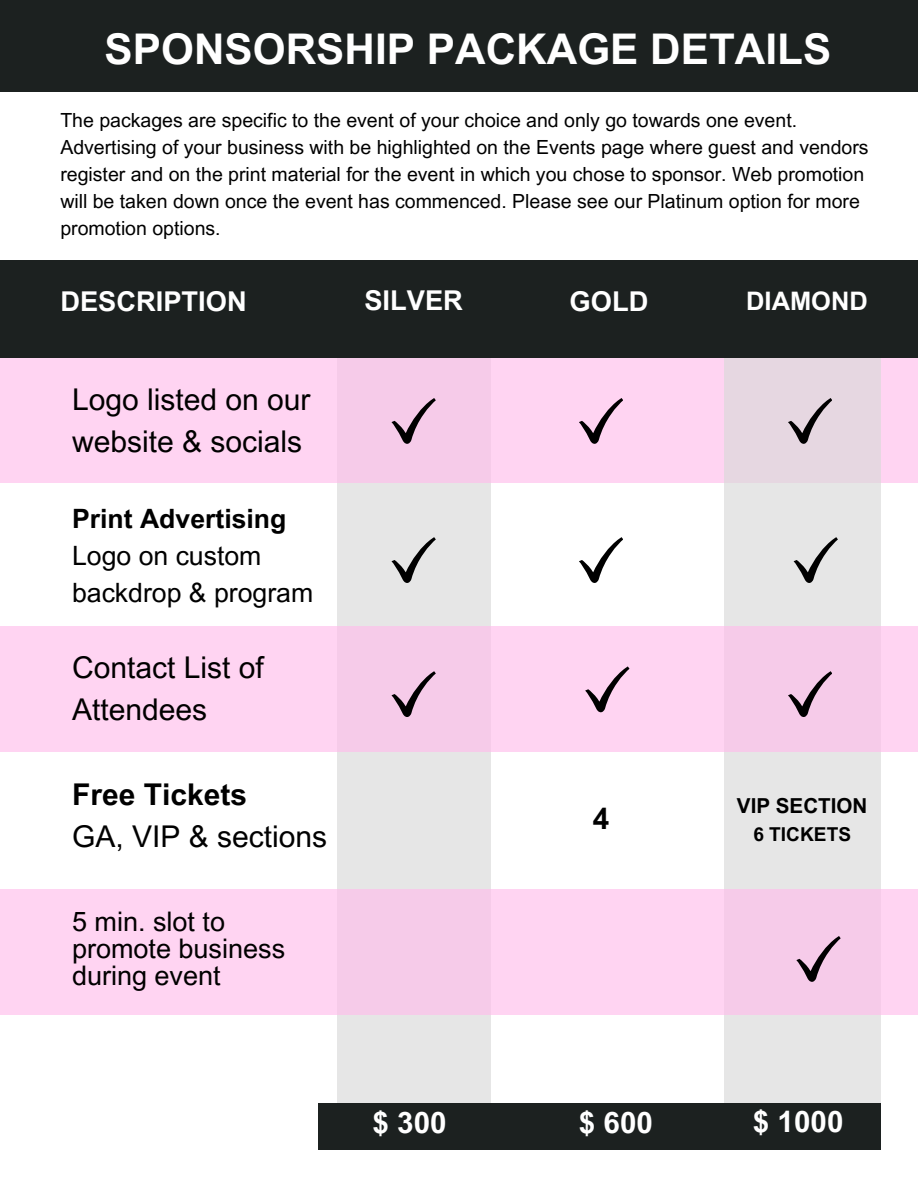
<style>
.page{position:relative;width:918px;height:1188px;background:#fff}
.page>*{position:absolute;margin:0;border:0;box-sizing:border-box;transform-origin:0 0}
.t1{font:700 42.3px "Arial MT Pro";color:#fff}
.t2{font:30px/41.7px "Arial MT Pro";color:#000}
.t3{font:700 29.7px "Arial MT Pro";color:#fff}
.t4{font:700 29.7px "Arial MT Pro";color:#000}
.t5{font:700 27.3px "Arial MT Pro";color:#fff}
.t6{font:27px/27px "Arial MT Pro";color:#000}
.t7{font:26.7px/37.2px "Arial MT Pro";color:#000}
.t8{font:700 25.5px "Arial MT Pro";color:#fff}
.t9{font:700 20.7px "Arial MT Pro";color:#000}
.t10{font:19.5px/27px "Arial MT Pro";color:#000}
.t11{font:700 19.2px "Arial MT Pro";color:#000}
.s1{font-weight:700}
</style>
<div class="page">
<div style="left:0;top:0;width:918px;height:92px;background:#1c2120"></div>
<div style="left:337px;top:260px;width:153px;height:843px;background:#e6e6e6"></div>
<div style="left:0;top:357px;width:918px;height:126px;background:#ffd4f2"></div>
<div style="left:724px;top:260px;width:156px;height:843px;background:linear-gradient(to right,#e6e2e5,#e6e2e5)"></div>
<div style="left:0;top:260px;width:918px;height:97px;background:#1c2120"></div>
<div style="left:0;top:890px;width:918px;height:125px;background:#ffd4f2"></div>
<div style="left:318px;top:1103px;width:562px;height:46px;background:#1c2120"></div>
<svg style="left:392px;top:398px;width:43px;height:46px"></svg>
<svg style="left:579px;top:398px;width:44px;height:46px"></svg>
<svg style="left:788px;top:398px;width:44px;height:46px;background:#b9adb5"></svg>
<svg style="left:794px;top:537px;width:44px;height:46px;background:#b9b9b9"></svg>
<svg style="left:796px;top:936px;width:44px;height:46px"></svg>
<div style="left:0;top:627px;width:918px;height:125px;background:#ffd4f2"></div>
<svg style="left:585px;top:666px;width:44px;height:46px"></svg>
<svg style="left:788px;top:671px;width:44px;height:46px"></svg>
<svg style="left:392px;top:671px;width:43px;height:46px"></svg>
<svg style="left:579px;top:537px;width:44px;height:46px"></svg>
<svg style="left:392px;top:537px;width:43px;height:46px"></svg>
<h6 class="t1" style="left:105px;top:33px;width:728px">SPONSORSHIP PACKAGE DETAILS</h6>
<h4 class="t10" style="left:60px;top:109px;width:810px">The packages are specific to the event of your choice and only go towards one event.<br>Advertising of your business with be highlighted on the Events page where guest and vendors register and on the print material for the event in which you chose to sponsor. Web promotion will be taken down once the event has commenced. Please see our Platinum option for more promotion options.</h4>
<p class="t5" style="left:364px;top:290px;width:100px">SILVER</p>
<h1 class="t5" style="left:60px;top:292px;width:188px">DESCRIPTION</h1>
<p class="t5" style="left:570px;top:292px;width:80px">GOLD</p>
<h2 class="t8" style="left:746px;top:291px;width:123px">DIAMOND</h2>
<h2 class="t2" style="left:72px;top:382px;width:240px">Logo listed on our website &amp; socials</h2>
<h2 class="t7" style="left:72px;top:503px;width:243px"><span class="s1">Print Advertising<br></span>Logo on custom backdrop &amp; program</h2>
<p class="t2" style="left:72px;top:651px;width:193px">Contact List of<br>Attendees</p>
<h5 class="t2" style="left:72px;top:777px;width:257px"><span class="s1">Free Tickets<br></span>GA, VIP &amp; sections</h5>
<p class="t6" style="left:72px;top:911px;width:215px">5 min. slot to promote business during event</p>
<p class="t4" style="left:593px;top:808px;width:18px">4</p>
<p class="t3" style="left:373px;top:1112px;width:76px">$ 300</p>
<p class="t3" style="left:579px;top:1112px;width:76px">$ 600</p>
<p class="t9" style="left:737px;top:798px;width:132px">VIP SECTION</p>
<h4 class="t11" style="left:753px;top:827px;width:99px">6 TICKETS</h4>
<p class="t3" style="left:753px;top:1111px;width:92px">$ 1000</p>
</div>
